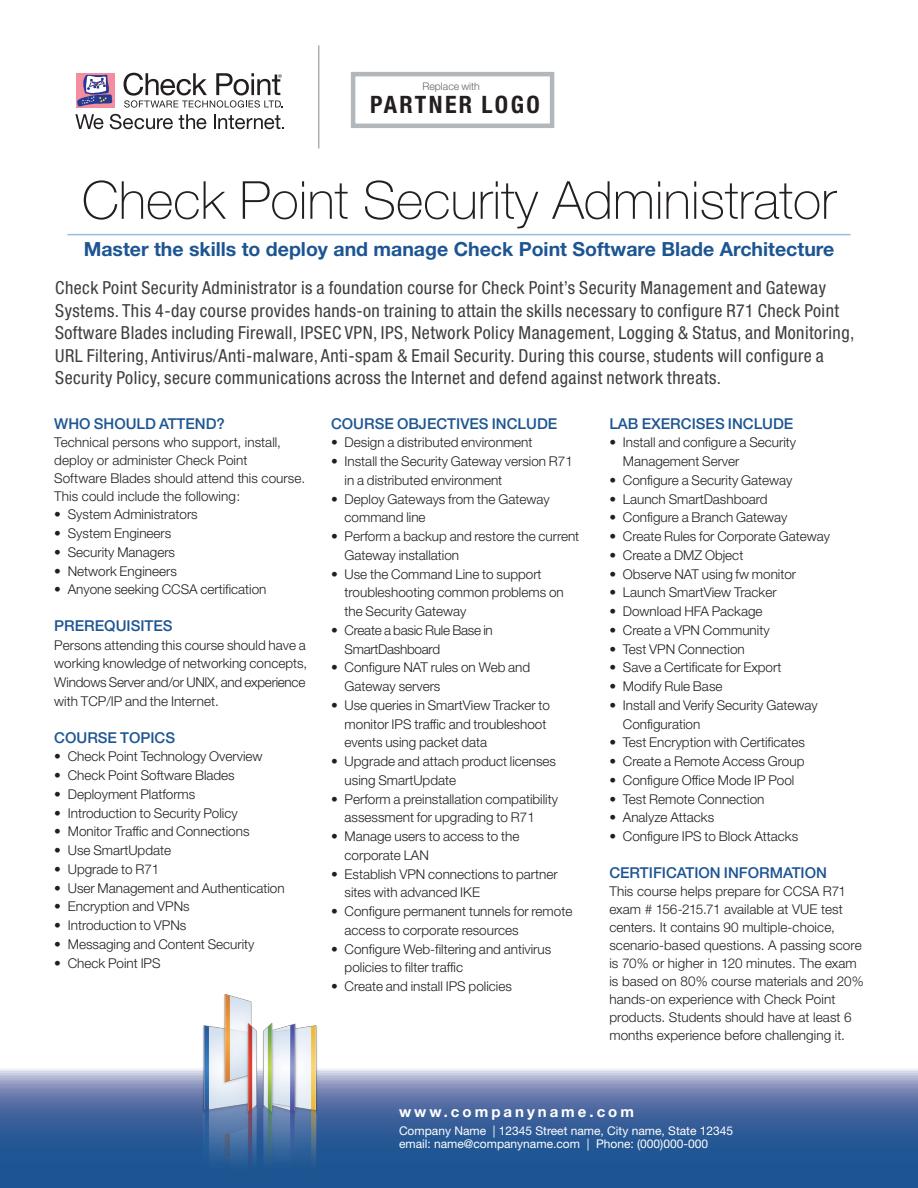
<style>
.page{position:relative;width:918px;height:1188px;background:#fff}
.page>*{position:absolute;margin:0;border:0;box-sizing:border-box;transform-origin:0 0}
.t1{font:100 52.5px "Helvetica Neue";color:#231f20}
.Body_text{font:700 condensed 24px "Helvetica Neue";letter-spacing:.1em;color:#231f20}
.Default{font:700 19.5px "Helvetica Neue";color:#1d5592}
.Body{font:condensed 18px/22.5px "Helvetica Neue";letter-spacing:.025em;color:#3e3e3f}
.Subhead_1{font:500 15px "Helvetica Neue";color:#1d5592}
.t2{font:700 15px "Helvetica Neue";letter-spacing:.2em;color:#fff}
.Bulleted_text{font:300 13.5px/18.8px "Helvetica Neue";color:#231f20}
.Body_text-2{font:300 13.5px/18px "Helvetica Neue";letter-spacing:.005em;color:#231f20}
.Bulleted_text-2{font:300 13.5px/18.8px "Helvetica Neue";letter-spacing:-.02em;color:#231f20}
.t3{font:12px/13.5px "Helvetica Neue";color:#fff}
.Body_text-3{font:300 10.5px "Helvetica Neue";color:#636366}
.s1{font-size:54px}
</style>
<div class="page">
<svg style="left:0;top:1068px;width:918px;height:120px;background:#496ea2"></svg>
<div style="left:76px;top:73px;width:39px;height:34px;background:#f48da0"></div>
<svg style="left:77px;top:75px;width:35px;height:32px"></svg>
<svg style="left:75px;top:114px;width:29px;height:15px"></svg>
<svg style="left:110px;top:114px;width:63px;height:15px"></svg>
<svg style="left:179px;top:114px;width:27px;height:15px"></svg>
<svg style="left:214px;top:114px;width:69px;height:15px"></svg>
<svg style="left:124px;top:73px;width:159px;height:35px"></svg>
<hr style="left:318px;top:45px;width:1px;height:104px;background:#939598">
<div style="left:351px;top:72px;width:203px;height:56px;border:4px solid #b2b7bb"></div>
<hr style="left:68px;top:234px;width:782px;height:1px;background:#97bfe6">
<img style="left:202px;top:994px;width:117px;height:178px">
<p class="Body_text-3" style="left:422px;top:79px;width:59px">Replace with</p>
<p class="Body_text" style="left:370px;top:89px;width:171px">PARTNER LOGO</p>
<p class="t1" style="left:82px;top:170px;width:756px">Check Point Security Administrato<span class="s1">r</span></p>
<p class="Default" style="left:84px;top:237px;width:752px">Master the skills to deploy and manage Check Point Software Blade Architecture</p>
<p class="Body" style="left:55px;top:276px;width:801px">Check Point Security Administrator is a foundation course for Check Point’s Security Management and Gateway Systems. This 4-day course provides hands-on training to attain the skills necessary to configure R71 Check Point Software Blades including Firewall, IPSEC VPN, IPS, Network Policy Management, Logging &amp; Status, and Monitoring, URL Filtering, Antivirus/Anti-malware, Anti-spam &amp; Email Security. During this course, students will configure a Security Policy, secure communications across the Internet and defend against network threats.</p>
<p class="Subhead_1" style="left:54px;top:414px;width:172px">WHO SHOULD ATTEND?</p>
<p class="Body_text-2" style="left:54px;top:433px;width:252px">Technical persons who support, install, deploy or administer Check Point<br>Software Blades should attend this course.<br>This could include the following:</p>
<p class="Bulleted_text" style="left:54px;top:505px;width:145px">• System Administrators</p>
<p class="Bulleted_text" style="left:54px;top:524px;width:119px">• System Engineers</p>
<p class="Bulleted_text" style="left:54px;top:542px;width:122px">• Security Managers</p>
<p class="Bulleted_text" style="left:54px;top:561px;width:124px">• Network Engineers</p>
<p class="Bulleted_text" style="left:54px;top:580px;width:214px">• Anyone seeking CCSA certification</p>
<p class="Subhead_1" style="left:54px;top:617px;width:120px">PREREQUISITES</p>
<p class="Body_text-2" style="left:54px;top:635px;width:255px;line-height:18.8px">Persons attending this course should have a working knowledge of networking concepts, Windows Server and/or UNIX, and experience with TCP/IP and the Internet.</p>
<p class="Subhead_1" style="left:54px;top:728px;width:122px">COURSE TOPICS</p>
<p class="Bulleted_text" style="left:54px;top:747px;width:210px">• Check Point Technology Overview</p>
<p class="Bulleted_text" style="left:54px;top:766px;width:182px">• Check Point Software Blades</p>
<p class="Bulleted_text" style="left:54px;top:784px;width:143px">• Deployment Platforms</p>
<p class="Bulleted_text" style="left:54px;top:803px;width:185px">• Introduction to Security Policy</p>
<p class="Bulleted_text" style="left:54px;top:822px;width:197px">• Monitor Traffic and Connections</p>
<p class="Bulleted_text" style="left:54px;top:841px;width:118px">• Use SmartUpdate</p>
<p class="Bulleted_text" style="left:54px;top:859px;width:107px">• Upgrade to R71</p>
<p class="Bulleted_text" style="left:54px;top:878px;width:232px">• User Management and Authentication</p>
<p class="Bulleted_text" style="left:54px;top:897px;width:137px">• Encryption and VPNs</p>
<p class="Bulleted_text" style="left:54px;top:916px;width:134px">• Introduction to VPNs</p>
<p class="Bulleted_text" style="left:54px;top:934px;width:202px">• Messaging and Content Security</p>
<p class="Bulleted_text" style="left:54px;top:953px;width:108px">• Check Point IPS</p>
<p class="Subhead_1" style="left:331px;top:414px;width:228px">COURSE OBJECTIVES INCLUDE</p>
<p class="Bulleted_text" style="left:331px;top:433px;width:203px">• Design a distributed environment</p>
<p class="Bulleted_text" style="left:345px;top:452px;width:230px;text-indent:-14px">• Install the Security Gateway version R71 in a distributed environment</p>
<p class="Bulleted_text" style="left:345px;top:489px;width:207px;text-indent:-14px">• Deploy Gateways from the Gateway command line</p>
<p class="Bulleted_text" style="left:345px;top:527px;width:236px;text-indent:-14px">• Perform a backup and restore the current<br>Gateway installation</p>
<p class="Bulleted_text" style="left:345px;top:564px;width:221px;text-indent:-14px">• Use the Command Line to support troubleshooting common problems on the Security Gateway</p>
<p class="Bulleted_text-2" style="left:345px;top:620px;width:150px;text-indent:-14px">• Create a basic Rule Base in<br>SmartDashboard</p>
<p class="Bulleted_text" style="left:345px;top:658px;width:187px;text-indent:-14px">• Configure NAT rules on Web and<br>Gateway servers</p>
<p class="Bulleted_text" style="left:345px;top:695px;width:207px;text-indent:-14px">• Use queries in SmartView Tracker to monitor IPS traffic and troubleshoot events using packet data</p>
<p class="Bulleted_text" style="left:345px;top:752px;width:213px;text-indent:-14px">• Upgrade and attach product licenses using SmartUpdate</p>
<p class="Bulleted_text" style="left:345px;top:789px;width:215px;text-indent:-14px">• Perform a preinstallation compatibility assessment for upgrading to R71</p>
<p class="Bulleted_text" style="left:345px;top:827px;width:176px;text-indent:-14px">• Manage users to access to the corporate LAN</p>
<p class="Bulleted_text" style="left:345px;top:864px;width:215px;text-indent:-14px">• Establish VPN connections to partner sites with advanced IKE</p>
<p class="Bulleted_text" style="left:345px;top:902px;width:229px;text-indent:-14px">• Configure permanent tunnels for remote access to corporate resources</p>
<p class="Bulleted_text" style="left:345px;top:939px;width:208px;text-indent:-14px">• Configure Web-filtering and antivirus policies to filter traffic</p>
<p class="Bulleted_text" style="left:331px;top:977px;width:182px">• Create and install IPS policies</p>
<p class="Subhead_1" style="left:609px;top:414px;width:186px">LAB EXERCISES INCLUDE</p>
<p class="Bulleted_text" style="left:623px;top:433px;width:175px;text-indent:-14px">• Install and configure a Security<br>Management Server</p>
<p class="Bulleted_text" style="left:609px;top:470px;width:185px">• Configure a Security Gateway</p>
<p class="Bulleted_text" style="left:609px;top:489px;width:160px">• Launch SmartDashboard</p>
<p class="Bulleted_text" style="left:609px;top:508px;width:180px">• Configure a Branch Gateway</p>
<p class="Bulleted_text" style="left:609px;top:527px;width:222px">• Create Rules for Corporate Gateway</p>
<p class="Bulleted_text" style="left:609px;top:545px;width:135px">• Create a DMZ Object</p>
<p class="Bulleted_text" style="left:609px;top:564px;width:188px">• Observe NAT using fw monitor</p>
<p class="Bulleted_text" style="left:609px;top:583px;width:169px">• Launch SmartView Tracker</p>
<p class="Bulleted_text" style="left:609px;top:602px;width:155px">• Download HFA Package</p>
<p class="Bulleted_text" style="left:609px;top:620px;width:162px">• Create a VPN Community</p>
<p class="Bulleted_text" style="left:609px;top:639px;width:137px">• Test VPN Connection</p>
<p class="Bulleted_text" style="left:609px;top:658px;width:174px">• Save a Certificate for Export</p>
<p class="Bulleted_text" style="left:609px;top:677px;width:115px">• Modify Rule Base</p>
<p class="Bulleted_text" style="left:623px;top:695px;width:196px;text-indent:-14px">• Install and Verify Security Gateway<br>Configuration</p>
<p class="Bulleted_text" style="left:609px;top:733px;width:197px">• Test Encryption with Certificates</p>
<p class="Bulleted_text" style="left:609px;top:752px;width:197px">• Create a Remote Access Group</p>
<p class="Bulleted_text" style="left:609px;top:770px;width:187px">• Configure Office Mode IP Pool</p>
<p class="Bulleted_text" style="left:609px;top:789px;width:157px">• Test Remote Connection</p>
<p class="Bulleted_text" style="left:609px;top:808px;width:106px">• Analyze Attacks</p>
<p class="Bulleted_text" style="left:609px;top:827px;width:190px">• Configure IPS to Block Attacks</p>
<p class="Subhead_1" style="left:609px;top:863px;width:219px">CERTIFICATION INFORMATION</p>
<p class="Body_text-2" style="left:609px;top:882px;width:256px">This course helps prepare for CCSA R71 exam # 156-215.71 available at VUE test centers. It contains 90 multiple-choice, scenario-based questions. A passing score is 70% or higher in 120 minutes. The exam is based on 80% course materials and 20% hands-on experience with Check Point products. Students should have at least 6 months experience before challenging it.</p>
<p class="t2" style="left:399px;top:1103px;width:237px">www.companyname.com</p>
<p class="t3" style="left:399px;top:1123px;width:336px">Company Name | 12345 Street name, City name, State 12345 email: name@companyname.com | Phone: (000)000-000</p>
</div>
